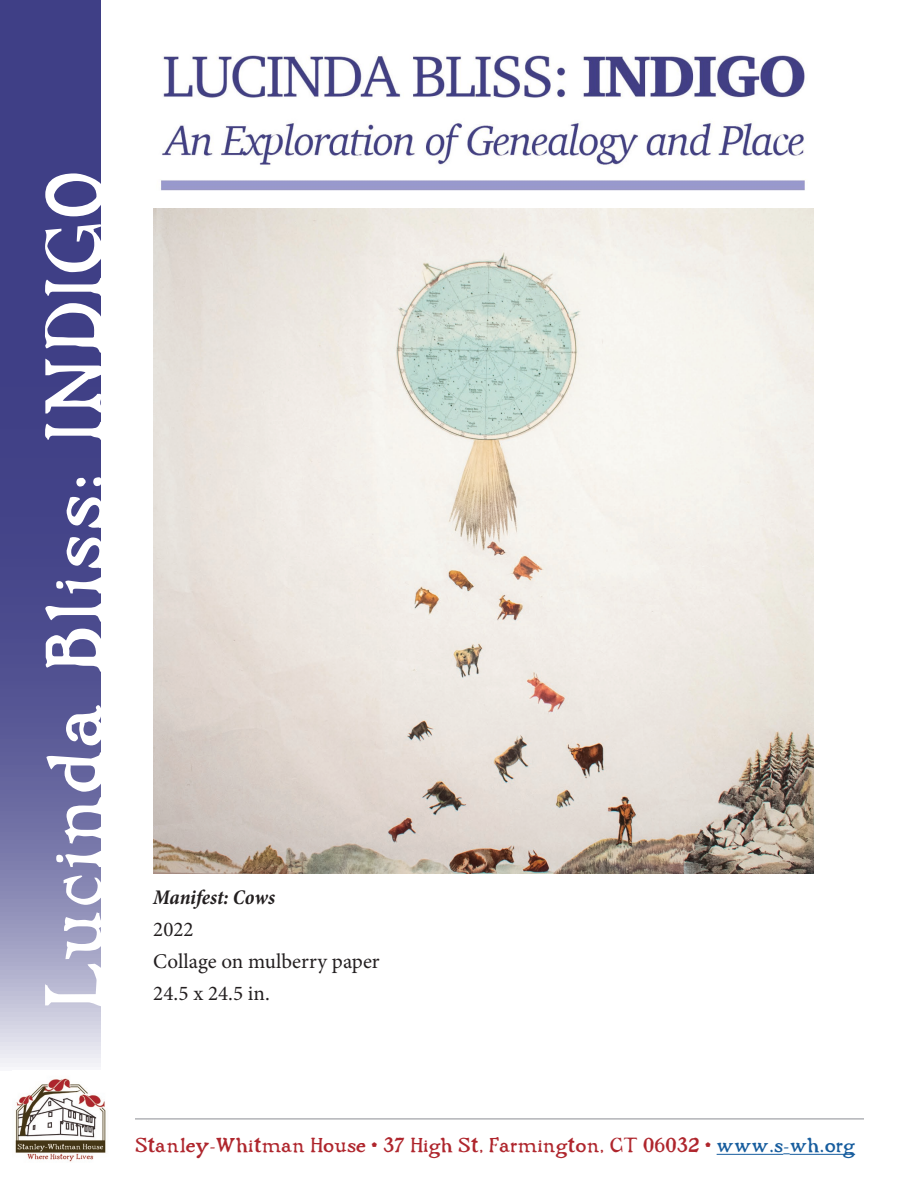
<style>
.page{position:relative;width:918px;height:1188px;background:#fff}
.page>*{position:absolute;margin:0;border:0;box-sizing:border-box;transform-origin:0 0}
.t1{font:72px "Buccaneer";letter-spacing:.03em;color:#fff}
.t2{font:21px "Minion Pro";color:#231f20}
.t3{font:italic 700 condensed 21px "Minion Pro";letter-spacing:-.005em;color:#231f20}
.t4{font:18px "Buccaneer";color:#af262d}
.s1{font-family:"Minion Pro";font-weight:500}
.s2{color:#175d9e}
.s3{font-family:"Minion Pro";font-weight:500;color:#175d9e}
</style>
<div class="page">
<img style="left:153px;top:209px;width:660px;height:665px">
<hr style="left:135px;top:1118px;width:729px;height:2px;background:#b2b3b7">
<svg style="left:0;top:0;width:101px;height:1067px;background:#5d5d98"></svg>
<img style="left:160px;top:55px;width:645px;height:135px">
<hr style="left:717px;top:1154px;width:66px;height:1px;background:#175d9e">
<hr style="left:790px;top:1154px;width:65px;height:1px;background:#175d9e">
<img style="left:15px;top:1078px;width:91px;height:84px">
<p class="t1" style="left:31px;top:1010px;width:841px;rotate:-90deg">Lucinda Bliss: INDIGO</p>
<p class="t3" style="left:153px;top:883px;width:123px">Manifest: Cows</p>
<p class="t2" style="left:153px;top:915px;width:42px">2022</p>
<p class="t2" style="left:153px;top:947px;width:228px">Collage on mulberry paper</p>
<p class="t2" style="left:153px;top:979px;width:118px">24.5 x 24.5 in.</p>
<p class="t4" style="left:135px;top:1134px;width:722px">Stanley<span class="s1">-</span>Whitman House • 37 High St, Farmington, CT 06032 • <span class="s2">www.s</span><span class="s3">-</span><span class="s2">wh.org</span></p>
</div>
